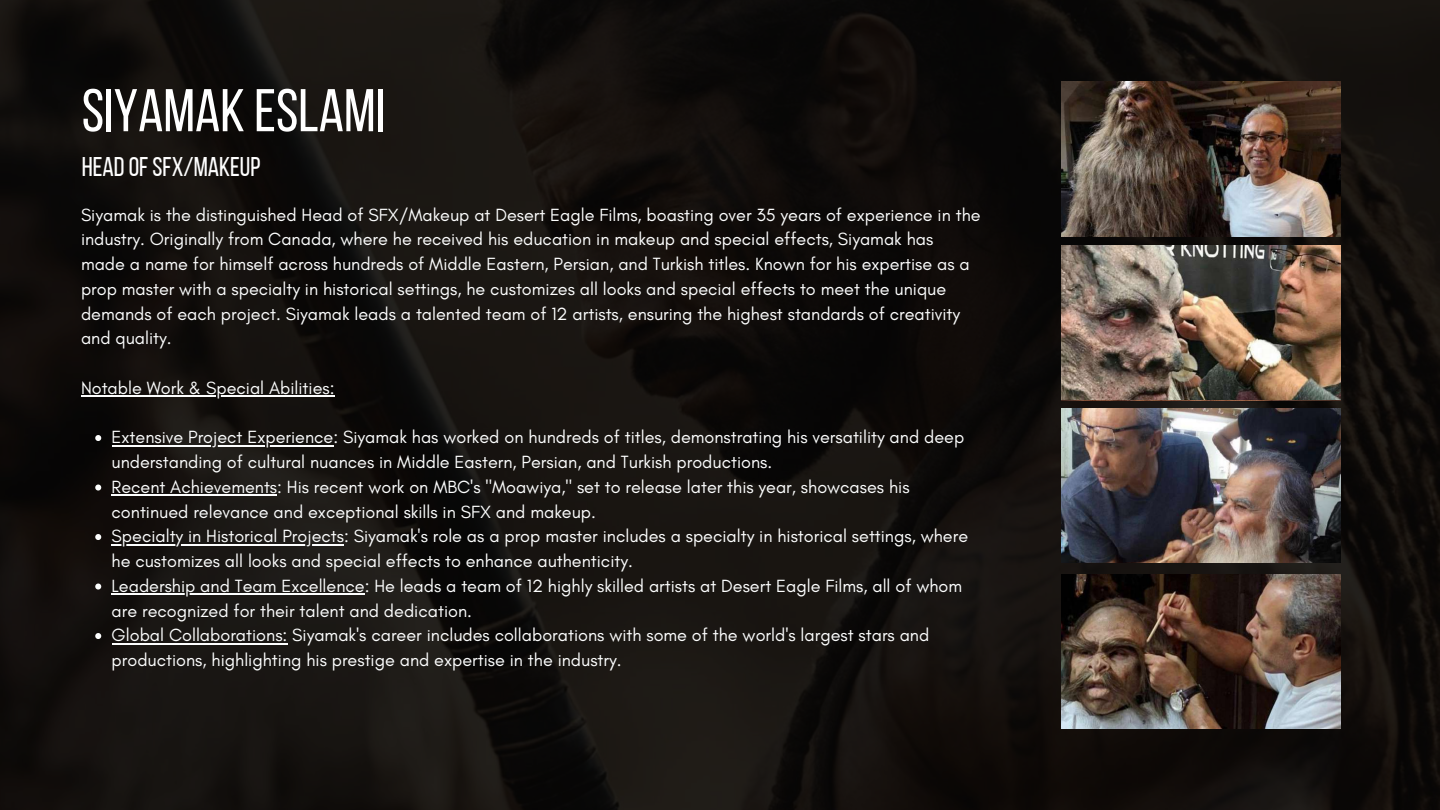
<style>
.page{position:relative;width:1440px;height:810px;background:#fff}
.page>*{position:absolute;margin:0;border:0;box-sizing:border-box;transform-origin:0 0}
.t1{font:60.2px "Bebas Neue";color:#fff}
.t2{font:27px "Bebas Neue";color:#fff}
.t3{font:18px/24.8px "Glacial Indifference";color:#fdfefe}
</style>
<div class="page">
<img style="left:0;top:0;width:1440px;height:810px">
<img style="left:1062px;top:82px;width:278px;height:154px">
<img style="left:1062px;top:245px;width:278px;height:155px">
<img style="left:1062px;top:408px;width:278px;height:155px">
<img style="left:1062px;top:574px;width:278px;height:155px">
<hr style="left:81px;top:395px;width:254px;height:2px;background:#fdfefe">
<svg style="left:95px;top:435px;width:6px;height:6px"></svg>
<hr style="left:112px;top:445px;width:221px;height:1px;background:#fdfefe">
<svg style="left:95px;top:485px;width:6px;height:6px"></svg>
<hr style="left:112px;top:494px;width:165px;height:2px;background:#fdfefe">
<svg style="left:95px;top:534px;width:6px;height:6px"></svg>
<svg style="left:112px;top:544px;width:20px;height:1px"></svg>
<hr style="left:132px;top:544px;width:212px;height:1px;background:#fdfefe">
<svg style="left:95px;top:584px;width:6px;height:6px"></svg>
<svg style="left:112px;top:593px;width:7px;height:2px"></svg>
<hr style="left:119px;top:593px;width:246px;height:2px;background:#fdfefe">
<svg style="left:95px;top:633px;width:6px;height:6px"></svg>
<hr style="left:112px;top:643px;width:175px;height:1px;background:#fdfefe">
<h1 class="t1" style="left:82px;top:86px;width:305px">SIYAMAK ESLAMI</h1>
<h2 class="t2" style="left:82px;top:156px;width:180px">HEADOFSFX/MAKEUP</h2>
<p class="t3" style="left:81px;top:202px;width:901px">Siyamak is the distinguished Head of SFX/Makeup at Desert Eagle Films, boasting over 35 years of experience in the industry. Originally from Canada, where he received his education in makeup and special effects, Siyamak has made a name for himself across hundreds of Middle Eastern, Persian, and Turkish titles. Known for his expertise as a prop master with a specialty in historical settings, he customizes all looks and special effects to meet the unique demands of each project. Siyamak leads a talented team of 12 artists, ensuring the highest standards of creativity and quality.</p>
<p class="t3" style="left:81px;top:375px;width:255px">Notable Work &amp; Special Abilities:</p>
<p class="t3" style="left:112px;top:425px;width:858px">Extensive Project Experience: Siyamak has worked on hundreds of titles, demonstrating his versatility and deep understanding of cultural nuances in Middle Eastern, Persian, and Turkish productions.<br>Recent Achievements: His recent work on MBC's "Moawiya," set to release later this year, showcases his continued relevance and exceptional skills in SFX and makeup.<br>Specialty in Historical Projects: Siyamak's role as a prop master includes a specialty in historical settings, where he customizes all looks and special effects to enhance authenticity.<br>Leadership and Team Excellence: He leads a team of 12 highly skilled artists at Desert Eagle Films, all of whom are recognized for their talent and dedication.<br>Global Collaborations: Siyamak's career includes collaborations with some of the world's largest stars and productions, highlighting his prestige and expertise in the industry.</p>
</div>
